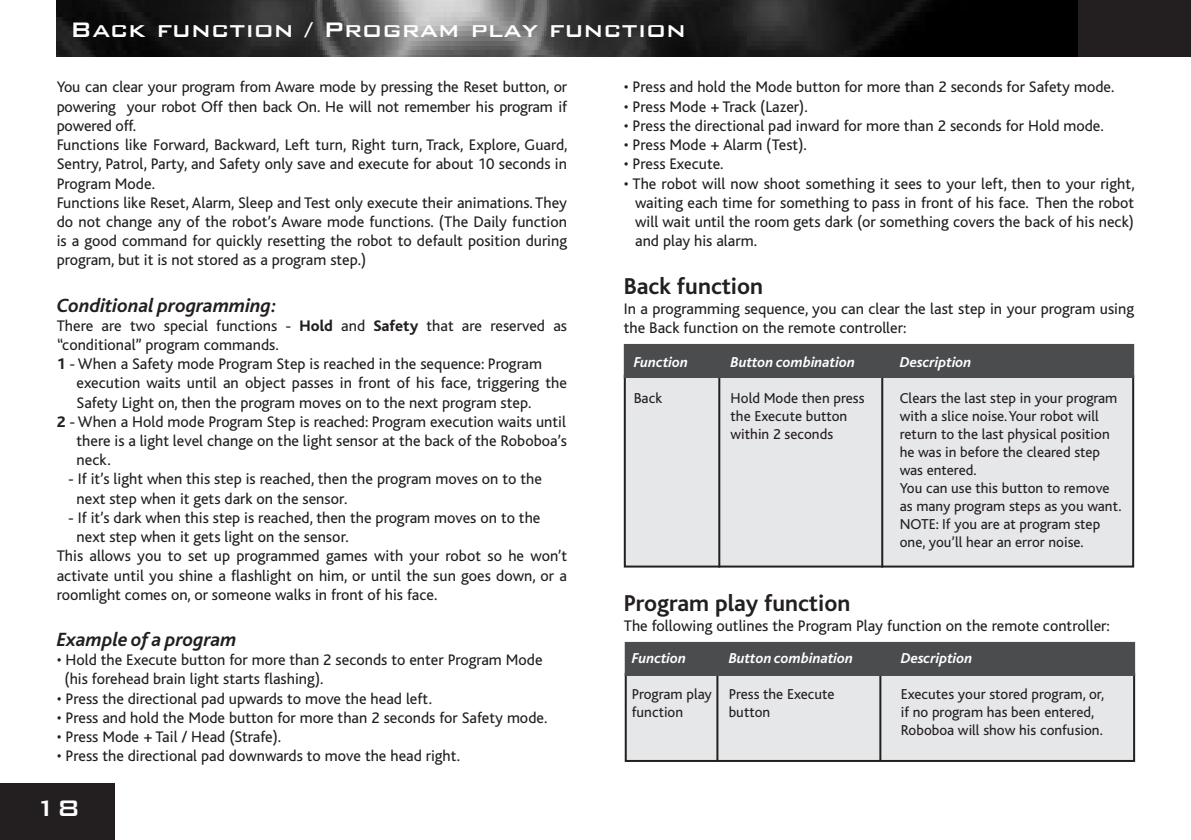
<style>
.page{position:relative;width:1191px;height:840px;background:#fff}
.page>*{position:absolute;margin:0;border:0;box-sizing:border-box;transform-origin:0 0}
.t1{font:500 30px "Bank Gothic BT";color:#fff}
.t2{font:500 28px "Bank Gothic";color:#fff}
.t3{font:700 24px "Bliss";color:#231f20}
.t4{font:italic 700 20px "Bliss";color:#231f20}
.t5{font:16px/19.2px "Bliss";color:#231f20}
.t6{font:15px/18px "Bliss";color:#231f20}
.t7{font:italic 700 15px "Bliss";color:#fff}
.s1{font-weight:800}
</style>
<div class="page">
<div style="left:625px;top:375px;width:508px;height:191px;background:#e6e7e9"></div>
<div style="left:624px;top:374px;width:510px;height:193px;border:2px solid #231f20"></div>
<hr style="left:718px;top:375px;width:2px;height:192px;background:#231f20">
<hr style="left:881px;top:375px;width:2px;height:192px;background:#231f20">
<div style="left:625px;top:345px;width:508px;height:32px;background:#4b4c4d"></div>
<div style="left:624px;top:344px;width:510px;height:34px;border:2px solid #4b4c4d"></div>
<div style="left:626px;top:673px;width:508px;height:87px;background:#e6e7e9"></div>
<div style="left:625px;top:672px;width:510px;height:89px;border:2px solid #231f20"></div>
<hr style="left:716px;top:673px;width:2px;height:88px;background:#231f20">
<hr style="left:879px;top:673px;width:2px;height:88px;background:#231f20">
<div style="left:626px;top:642px;width:508px;height:32px;background:#4b4c4d"></div>
<div style="left:625px;top:641px;width:510px;height:34px;border:2px solid #4b4c4d"></div>
<div style="left:0;top:782px;width:115px;height:57px;background:#231f20"></div>
<div style="left:57px;top:0;width:1134px;height:57px;background:#231f20"></div>
<img style="left:57px;top:0;width:1020px;height:57px">
<h2 class="t2" style="left:70px;top:8px;width:618px">Back function / Program play function</h2>
<p class="t5" style="left:57px;top:78px;width:512px">You can clear your program from Aware mode by pressing the Reset button, or powering your robot Off then back On. He will not remember his program if powered off.<br>Functions like Forward, Backward, Left turn, Right turn, Track, Explore, Guard, Sentry, Patrol, Party, and Safety only save and execute for about 10 seconds in Program Mode.<br>Functions like Reset, Alarm, Sleep and Test only execute their animations. They do not change any of the robot’s Aware mode functions. (The Daily function is a good command for quickly resetting the robot to default position during program, but it is not stored as a program step.)</p>
<p class="t4" style="left:57px;top:294px;width:222px">Conditional programming:</p>
<p class="t5" style="left:57px;top:316px;width:512px">There are two special functions - <span class="s1">Hold</span> and <span class="s1">Safety</span> that are reserved as “conditional” program commands.<br><span class="s1">1</span> - When a Safety mode Program Step is reached in the sequence: Program</p>
<p class="t5" style="left:77px;top:373px;width:492px">execution waits until an object passes in front of his face, triggering the</p>
<p class="t5" style="left:77px;top:393px;width:456px">Safety Light on, then the program moves on to the next program step.</p>
<p class="t5" style="left:57px;top:412px;width:511px"><span class="s1">2</span> - When a Hold mode Program Step is reached: Program execution waits until</p>
<p class="t5" style="left:77px;top:431px;width:492px">there is a light level change on the light sensor at the back of the Roboboa’s</p>
<p class="t5" style="left:77px;top:450px;width:36px">neck.</p>
<p class="t5" style="left:77px;top:469px;width:467px;text-indent:-9px">- If it’s light when this step is reached, then the program moves on to the next step when it gets dark on the sensor.</p>
<p class="t5" style="left:68px;top:508px;width:474px">- If it’s dark when this step is reached, then the program moves on to the</p>
<p class="t5" style="left:77px;top:527px;width:274px">next step when it gets light on the sensor.</p>
<p class="t5" style="left:57px;top:546px;width:512px">This allows you to set up programmed games with your robot so he won’t</p>
<p class="t5" style="left:57px;top:565px;width:512px">activate until you shine a flashlight on him, or until the sun goes down, or a</p>
<p class="t5" style="left:57px;top:585px;width:382px">roomlight comes on, or someone walks in front of his face.</p>
<p class="t4" style="left:57px;top:628px;width:182px">Example of a program</p>
<p class="t5" style="left:65px;top:650px;width:479px;text-indent:-8px">• Hold the Execute button for more than 2 seconds to enter Program Mode (his forehead brain light starts flashing).</p>
<p class="t5" style="left:57px;top:688px;width:377px">• Press the directional pad upwards to move the head left.</p>
<p class="t5" style="left:57px;top:707px;width:492px">• Press and hold the Mode button for more than 2 seconds for Safety mode.</p>
<p class="t5" style="left:57px;top:727px;width:226px">• Press Mode + Tail / Head (Strafe).</p>
<p class="t5" style="left:57px;top:746px;width:405px">• Press the directional pad downwards to move the head right.</p>
<h1 class="t1" style="left:34px;top:791px;width:20px">18</h1>
<p class="t5" style="left:624px;top:78px;width:492px">• Press and hold the Mode button for more than 2 seconds for Safety mode.</p>
<p class="t5" style="left:624px;top:97px;width:185px">• Press Mode + Track (Lazer).</p>
<p class="t5" style="left:624px;top:116px;width:481px">• Press the directional pad inward for more than 2 seconds for Hold mode.</p>
<p class="t5" style="left:624px;top:135px;width:184px">• Press Mode + Alarm (Test).</p>
<p class="t5" style="left:624px;top:155px;width:101px">• Press Execute.</p>
<p class="t5" style="left:635px;top:174px;width:501px;text-align:justify;text-indent:-11px">• The robot will now shoot something it sees to your left, then to your right, waiting each time for something to pass in front of his face. Then the robot will wait until the room gets dark (or something covers the back of his neck) and play his alarm.</p>
<h3 class="t3" style="left:624px;top:274px;width:141px">Back function</h3>
<p class="t5" style="left:624px;top:299px;width:512px">In a programming sequence, you can clear the last step in your program using the Back function on the remote controller:</p>
<p class="t7" style="left:634px;top:354px;width:56px">Function</p>
<p class="t6" style="left:634px;top:389px;width:30px">Back</p>
<p class="t7" style="left:730px;top:354px;width:126px">Button combination</p>
<p class="t6" style="left:730px;top:389px;width:135px">Hold Mode then press the Execute button within 2 seconds</p>
<p class="t7" style="left:900px;top:354px;width:73px">Description</p>
<p class="t6" style="left:900px;top:389px;width:223px">Clears the last step in your program with a slice noise. Your robot will return to the last physical position he was in before the cleared step was entered.<br>You can use this button to remove as many program steps as you want.<br>NOTE: If you are at program step one, you’ll hear an error noise.</p>
<h3 class="t3" style="left:624px;top:590px;width:228px">Program play function</h3>
<p class="t5" style="left:624px;top:615px;width:487px">The following outlines the Program Play function on the remote controller:</p>
<p class="t7" style="left:632px;top:650px;width:56px">Function</p>
<p class="t6" style="left:632px;top:685px;width:82px">Program play function</p>
<p class="t7" style="left:729px;top:650px;width:126px">Button combination</p>
<p class="t6" style="left:729px;top:685px;width:107px">Press the Execute button</p>
<p class="t7" style="left:900px;top:650px;width:73px">Description</p>
<p class="t6" style="left:900px;top:685px;width:205px">Executes your stored program, or, if no program has been entered,<br>Roboboa will show his confusion.</p>
</div>
